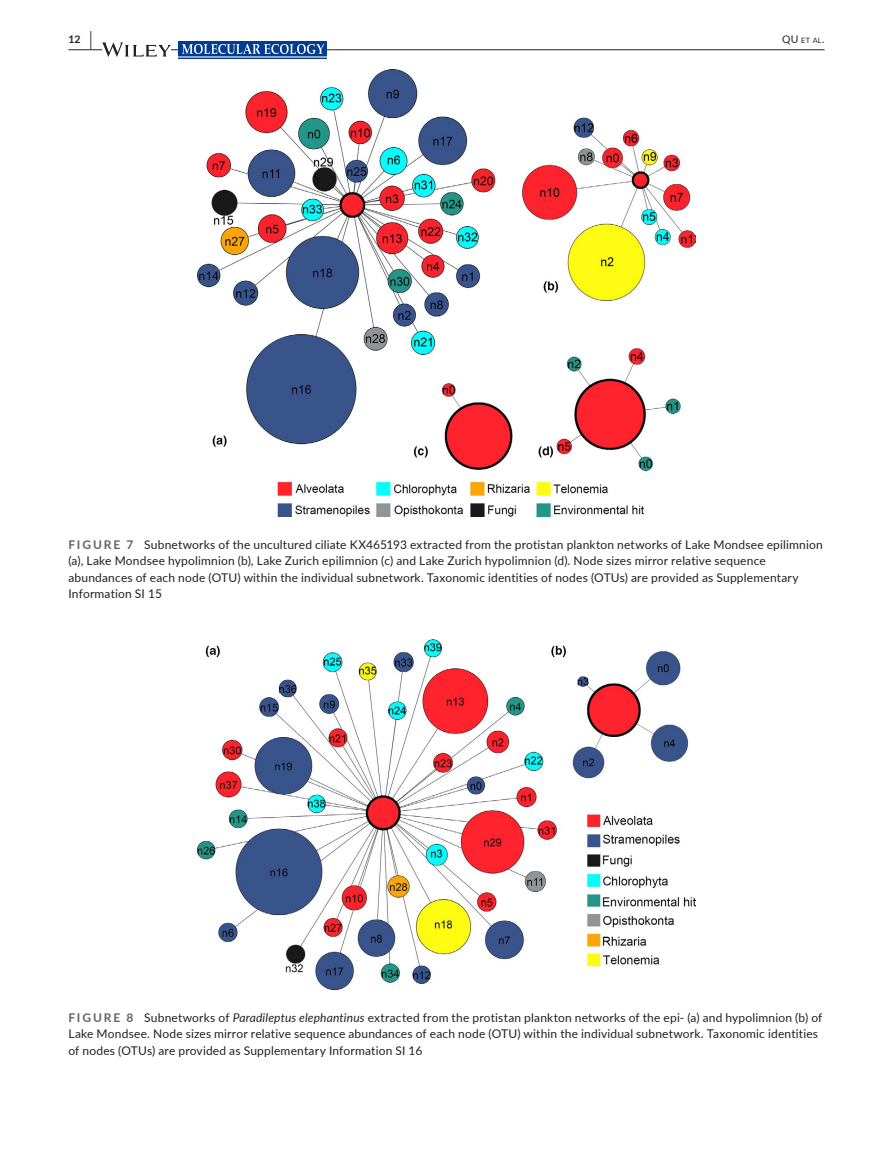
<style>
.page{position:relative;width:893px;height:1174px;background:#fff}
.page>*{position:absolute;margin:0;border:0;box-sizing:border-box;transform-origin:0 0}
.t1{font:12px/16.5px "Lato";letter-spacing:.015em;color:#231f20}
.t2{font:700 10.5px "Lato";color:#231f20}
.t3{font:7.35px "Lato";color:#231f20}
.s1{font-size:19.5px}
.s2{font-size:10.5px}
.s3{font-weight:700;color:#636366}
.s4{font-style:italic}
</style>
<div class="page">
<hr style="left:68px;top:49px;width:756px;height:1px;background:#231f20">
<svg style="left:102px;top:42px;width:69px;height:15px"></svg>
<svg style="left:178px;top:41px;width:149px;height:15px"></svg>
<img style="left:182px;top:45px;width:141px;height:8px">
<hr style="left:178px;top:56px;width:149px;height:2px;background:#96a6d0">
<img style="left:198px;top:69px;width:497px;height:448px">
<img style="left:198px;top:639px;width:497px;height:350px">
<p class="t2" style="left:68px;top:31px;width:25px">12 <span class="s1">|</span></p>
<p class="t3" style="left:782px;top:37px;width:44px"><span class="s2">QU</span> et al<span class="s2">.</span></p>
<p class="t1" style="left:68px;top:536px;width:756px"><span class="s3">FIGURE 7</span> Subnetworks of the uncultured ciliate KX465193 extracted from the protistan plankton networks of Lake Mondsee epilimnion (a), Lake Mondsee hypolimnion (b), Lake Zurich epilimnion (c) and Lake Zurich hypolimnion (d). Node sizes mirror relative sequence abundances of each node (OTU) within the individual subnetwork. Taxonomic identities of nodes (OTUs) are provided as Supplementary Information SI 15</p>
<p class="t1" style="left:68px;top:1008px;width:755px"><span class="s3">FIGURE 8</span> Subnetworks of <span class="s4">Paradileptus elephantinus</span> extracted from the protistan plankton networks of the epi- (a) and hypolimnion (b) of<br>Lake Mondsee. Node sizes mirror relative sequence abundances of each node (OTU) within the individual subnetwork. Taxonomic identities of nodes (OTUs) are provided as Supplementary Information SI 16</p>
</div>
